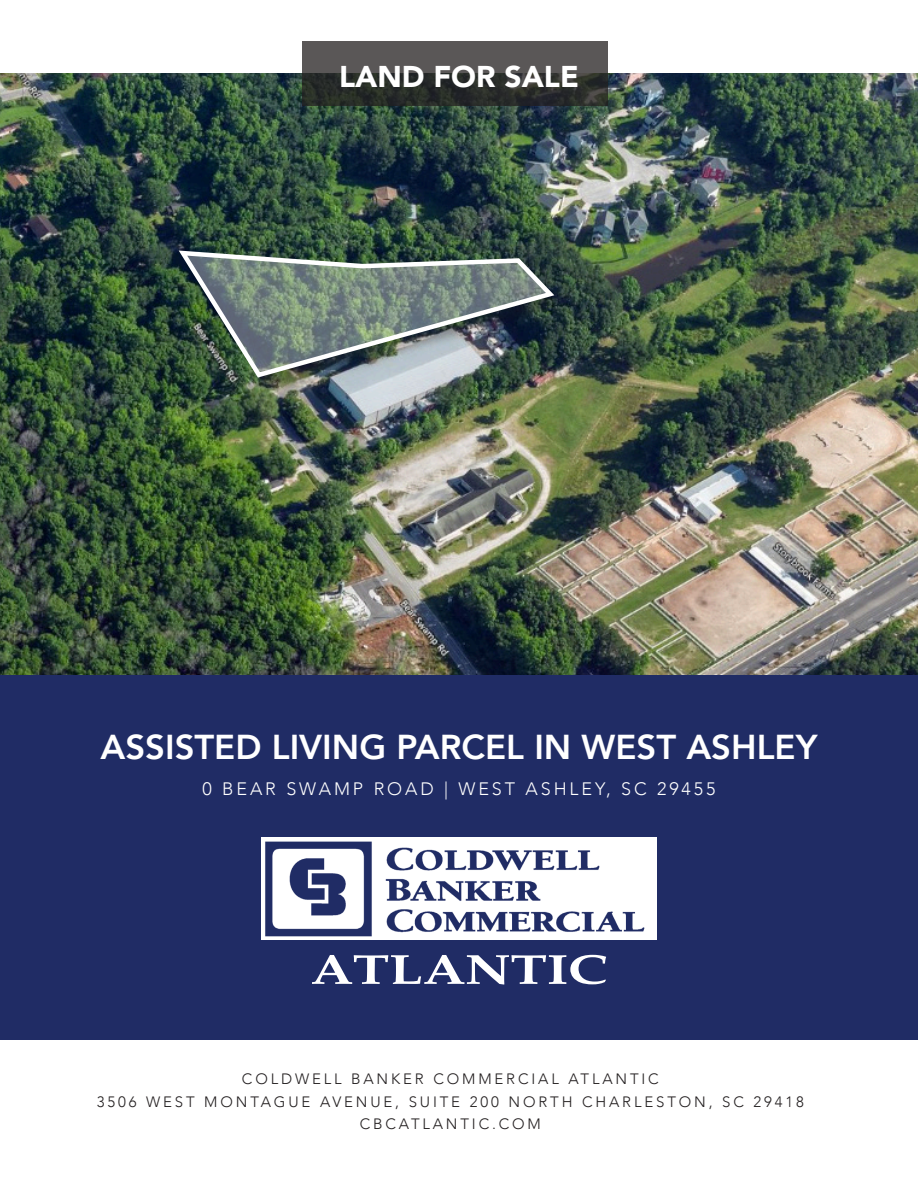
<style>
.page{position:relative;width:918px;height:1188px;background:#fff}
.page>*{position:absolute;margin:0;border:0;box-sizing:border-box;transform-origin:0 0}
.t1{font:700 42px "Book Antiqua";color:#fff;scale:1.3 1}
.t2{font:800 34.5px "Avenir";color:#fff}
.t3{font:900 30px "Avenir";color:#fff}
.t4{font:300 18px "Avenir";letter-spacing:.16em;color:#fff}
.t5{font:300 15px "Avenir";letter-spacing:.19em;color:#231f20}
</style>
<div class="page">
<div style="left:0;top:675px;width:918px;height:365px;background:#202c65"></div>
<img style="left:262px;top:837px;width:394px;height:103px">
<img style="left:0;top:73px;width:918px;height:602px">
<svg style="left:302px;top:41px;width:306px;height:65px;background:#414240"></svg>
<div style="left:185px;top:257px;width:381px;height:137px;background:#231f20;opacity:.75"></div>
<img style="left:177px;top:247px;width:382px;height:133px">
<p class="t3" style="left:339px;top:51px;width:241px">LAND FOR SALE</p>
<p class="t2" style="left:101px;top:720px;width:718px">ASSISTED LIVING PARCEL IN WEST ASHLEY</p>
<p class="t4" style="left:203px;top:779px;width:515px">0 BEAR SWAMP ROAD | WEST ASHLEY, SC 29455</p>
<p class="t1" style="left:310px;top:945px;width:230px">ATLANTIC</p>
<p class="t5" style="left:242px;top:1070px;width:418px">COLDWELL BANKER COMMERCIAL ATLANTIC</p>
<p class="t5" style="left:97px;top:1093px;width:709px">3506 WEST MONTAGUE AVENUE, SUITE 200 NORTH CHARLESTON, SC 29418</p>
<p class="t5" style="left:360px;top:1115px;width:183px">CBCATLANTIC.COM</p>
</div>
